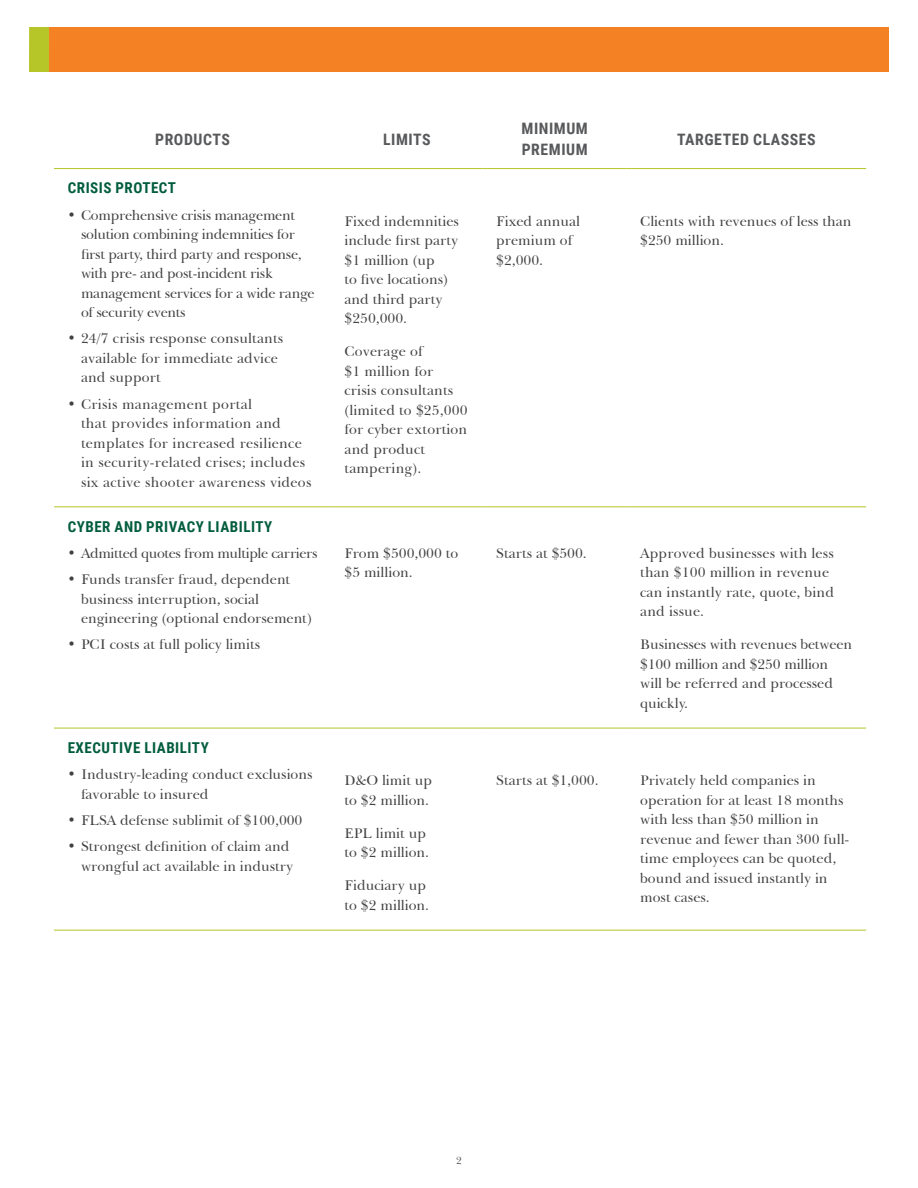
<style>
.page{position:relative;width:918px;height:1188px;background:#fff}
.page>*{position:absolute;margin:0;border:0;box-sizing:border-box;transform-origin:0 0}
.table_subheader{font:700 15.75px/21px "Roboto Condensed";letter-spacing:.035em;color:#58595b}
.SubHeader_2{font:700 15px "Roboto Condensed";letter-spacing:.035em;color:#025d3d}
.Body_Text{font:14.25px/19.5px "Baskerville BT";color:#414142}
.Body_Text-2{font:14.25px/19.5px "Baskerville BT";letter-spacing:-.02em;color:#414142}
.Body_Text-3{font:14.25px/19.5px "Baskerville BT";letter-spacing:.02em;color:#414142}
.Body_Text-4{font:14.25px "Baskerville BT";letter-spacing:-.025em;color:#414142}
.t1{font:10.5px "Baskerville BT";color:#58595b}
</style>
<div class="page">
<div style="left:29px;top:27px;width:20px;height:45px;background:#b6c527"></div>
<div style="left:49px;top:27px;width:840px;height:45px;background:#f58125"></div>
<hr style="left:54px;top:168px;width:277px;height:1px;background:#b6c527">
<hr style="left:331px;top:168px;width:152px;height:1px;background:#b6c527">
<hr style="left:483px;top:168px;width:144px;height:1px;background:#b6c527">
<hr style="left:627px;top:168px;width:239px;height:1px;background:#b6c527">
<hr style="left:54px;top:506px;width:277px;height:1px;background:#b6c527">
<hr style="left:331px;top:506px;width:152px;height:1px;background:#b6c527">
<hr style="left:483px;top:506px;width:144px;height:1px;background:#b6c527">
<hr style="left:627px;top:506px;width:239px;height:1px;background:#b6c527">
<hr style="left:54px;top:728px;width:277px;height:1px;background:#b6c527">
<hr style="left:331px;top:728px;width:152px;height:1px;background:#b6c527">
<hr style="left:483px;top:728px;width:144px;height:1px;background:#b6c527">
<hr style="left:627px;top:728px;width:239px;height:1px;background:#b6c527">
<hr style="left:54px;top:930px;width:277px;height:1px;background:#b6c527">
<hr style="left:331px;top:930px;width:152px;height:1px;background:#b6c527">
<hr style="left:483px;top:930px;width:144px;height:1px;background:#b6c527">
<hr style="left:627px;top:930px;width:239px;height:1px;background:#b6c527">
<p class="table_subheader" style="left:155px;top:128px;width:76px">PRODUCTS</p>
<p class="table_subheader" style="left:383px;top:128px;width:49px">LIMITS</p>
<p class="table_subheader" style="left:522px;top:117px;width:68px">MINIMUM<br>PREMIUM</p>
<p class="table_subheader" style="left:677px;top:128px;width:140px">TARGETED CLASSES</p>
<p class="SubHeader_2" style="left:68px;top:177px;width:110px">CRISIS PROTECT</p>
<p class="Body_Text-2" style="left:81px;top:205px;width:235px;text-indent:-14px">• Comprehensive crisis management solution combining indemnities for first party, third party and response, with pre- and post-incident risk management services for a wide range of security events</p>
<p class="Body_Text" style="left:81px;top:329px;width:204px;text-indent:-14px">• 24/7 crisis response consultants available for immediate advice and support</p>
<p class="Body_Text-3" style="left:81px;top:394px;width:232px;text-indent:-14px">• Crisis management portal<br>that provides information and templates for increased resilience in security-related crises; includes six active shooter awareness videos</p>
<p class="Body_Text" style="left:345px;top:211px;width:116px">Fixed indemnities include first party $1 million (up<br>to five locations) and third party $250,000.</p>
<p class="Body_Text" style="left:345px;top:342px;width:125px">Coverage of<br>$1 million for crisis consultants (limited to $25,000 for cyber extortion and product tampering).</p>
<p class="Body_Text" style="left:496px;top:211px;width:85px">Fixed annual premium of $2,000.</p>
<p class="Body_Text" style="left:640px;top:211px;width:213px">Clients with revenues of less than $250 million.</p>
<p class="SubHeader_2" style="left:68px;top:516px;width:206px">CYBER AND PRIVACY LIABILITY</p>
<p class="Body_Text-4" style="left:68px;top:544px;width:252px">• Admitted quotes from multiple carriers</p>
<p class="Body_Text" style="left:81px;top:570px;width:232px;text-indent:-14px">• Funds transfer fraud, dependent business interruption, social engineering (optional endorsement)</p>
<p class="Body_Text" style="left:68px;top:635px;width:194px">• PCI costs at full policy limits</p>
<p class="SubHeader_2" style="left:68px;top:737px;width:143px">EXECUTIVE LIABILITY</p>
<p class="Body_Text" style="left:81px;top:765px;width:233px;text-indent:-14px">• Industry-leading conduct exclusions favorable to insured</p>
<p class="Body_Text" style="left:68px;top:810px;width:236px">• FLSA defense sublimit of $100,000</p>
<p class="Body_Text" style="left:68px;top:837px;width:227px;text-align:right">• Strongest definition of claim and wrongful act available in industry</p>
<p class="Body_Text" style="left:345px;top:543px;width:115px">From $500,000 to $5 million.</p>
<p class="Body_Text" style="left:496px;top:543px;width:92px">Starts at $500.</p>
<p class="Body_Text" style="left:640px;top:543px;width:195px">Approved businesses with less than $100 million in revenue can instantly rate, quote, bind and issue.</p>
<p class="Body_Text" style="left:640px;top:635px;width:213px">Businesses with revenues between $100 million and $250 million will be referred and processed quickly.</p>
<p class="Body_Text" style="left:345px;top:771px;width:89px">D&amp;O limit up to $2 million.</p>
<p class="Body_Text" style="left:345px;top:823px;width:86px">EPL limit up to $2 million.</p>
<p class="Body_Text" style="left:345px;top:876px;width:86px">Fiduciary up to $2 million.</p>
<p class="Body_Text" style="left:496px;top:771px;width:104px">Starts at $1,000.</p>
<p class="Body_Text" style="left:640px;top:771px;width:211px">Privately held companies in operation for at least 18 months with less than $50 million in revenue and fewer than 300 full&shy;time employees can be quoted, bound and issued instantly in most cases.</p>
<p class="t1" style="left:456px;top:1154px;width:7px">2</p>
</div>
